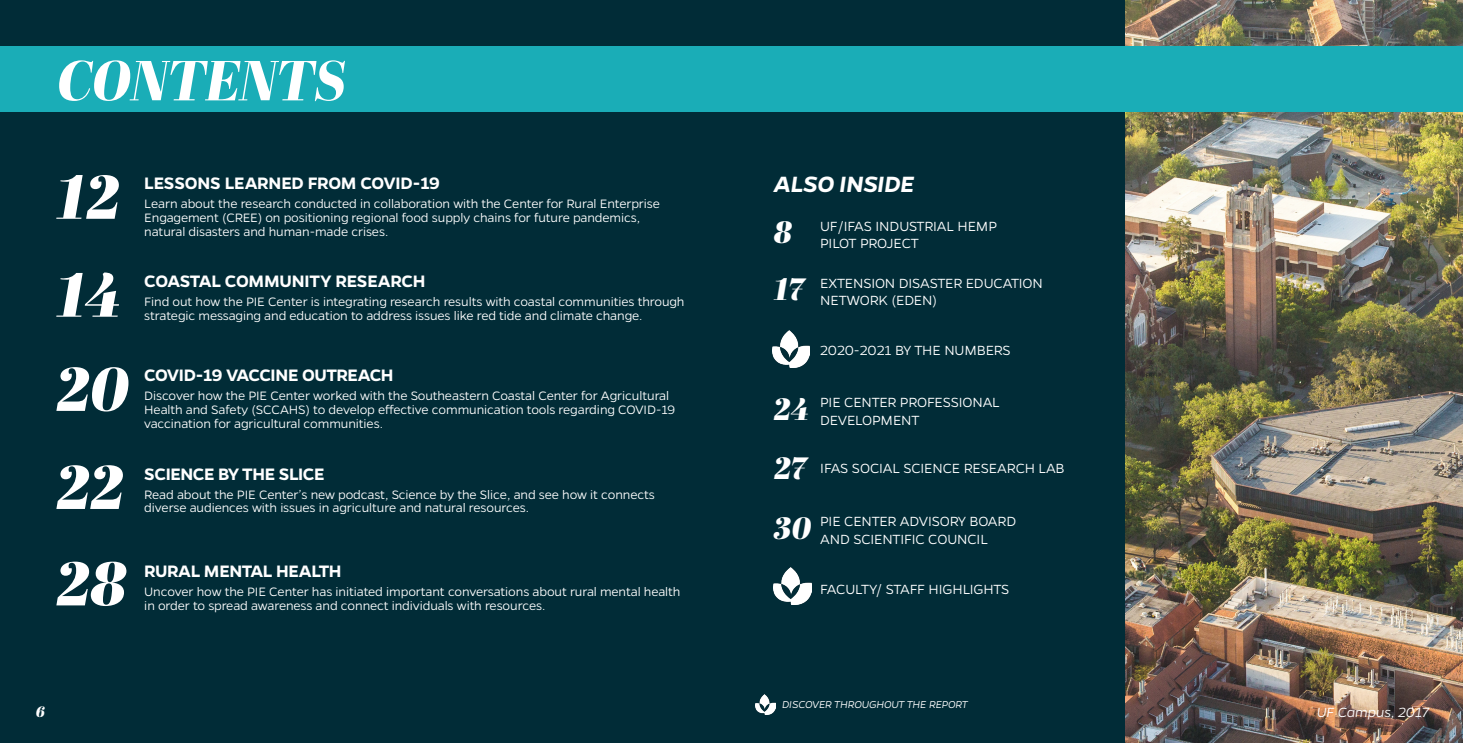
<style>
.page{position:relative;width:1463px;height:743px;background:#fff}
.page>*{position:absolute;margin:0;border:0;box-sizing:border-box;transform-origin:0 0}
.t1{font:italic 61.5px "Abril Fatface";color:#fff}
.t2{font:italic 56.25px "Abril Fatface";color:#fff}
.t3{font:italic 30.75px "Abril Fatface";letter-spacing:-.02em;color:#fff}
.t4{font:italic 600 25px "Gentona";letter-spacing:-.015em;color:#fff}
.t5{font:600 18.75px "Gentona";letter-spacing:-.02em;color:#fff}
.t6{font:300 15px/17.5px "Gentona";letter-spacing:-.015em;color:#fff}
.t7{font:italic 300 15px "Gentona";letter-spacing:-.005em;color:#fff}
.t8{font:italic 15px "Abril Fatface";color:#fff}
.t9{font:300 13.75px/13.8px "Gentona";letter-spacing:-.01em;color:#fff}
.t10{font:italic 300 11.25px "Gentona";letter-spacing:-.015em;color:#fff}
</style>
<div class="page">
<div style="left:0;top:0;width:1462px;height:742px;background:#012c37"></div>
<img style="left:1125px;top:0;width:337px;height:742px">
<div style="left:0;top:47px;width:1462px;height:65px;background:#1aadb7"></div>
<img style="left:772px;top:331px;width:38px;height:36px">
<img style="left:774px;top:568px;width:37px;height:36px">
<img style="left:755px;top:694px;width:20px;height:20px">
<p class="t2" style="left:57px;top:40px;width:290px">CONTENTS</p>
<p class="t1" style="left:56px;top:153px;width:65px">12</p>
<p class="t1" style="left:56px;top:251px;width:66px">14</p>
<p class="t1" style="left:56px;top:345px;width:74px">20</p>
<p class="t1" style="left:56px;top:443px;width:69px">22</p>
<p class="t1" style="left:56px;top:539px;width:71px">28</p>
<p class="t5" style="left:144px;top:173px;width:297px">LESSONS LEARNED FROM COVID-19</p>
<p class="t4" style="left:774px;top:170px;width:142px">ALSO INSIDE</p>
<p class="t3" style="left:774px;top:210px;width:20px">8</p>
<p class="t6" style="left:820px;top:217px;width:178px">UF/IFAS INDUSTRIAL HEMP</p>
<p class="t9" style="left:144px;top:197px;width:517px">Learn about the research conducted in collaboration with the Center for Rural Enterprise<br>Engagement (CREE) on positioning regional food supply chains for future pandemics,</p>
<p class="t9" style="left:144px;top:224px;width:245px">natural disasters and human-made crises.</p>
<p class="t5" style="left:144px;top:270px;width:283px">COASTAL COMMUNITY RESEARCH</p>
<p class="t9" style="left:144px;top:295px;width:542px">Find out how the PIE Center is integrating research results with coastal communities through strategic messaging and education to address issues like red tide and climate change.</p>
<p class="t6" style="left:820px;top:234px;width:100px">PILOT PROJECT</p>
<p class="t3" style="left:774px;top:267px;width:32px">17</p>
<p class="t6" style="left:820px;top:274px;width:224px">EXTENSION DISASTER EDUCATION<br>NETWORK (EDEN)</p>
<p class="t5" style="left:144px;top:365px;width:251px">COVID-19 VACCINE OUTREACH</p>
<p class="t9" style="left:144px;top:389px;width:532px">Discover how the PIE Center worked with the Southeastern Coastal Center for Agricultural<br>Health and Safety (SCCAHS) to develop effective communication tools regarding COVID-19 vaccination for agricultural communities.</p>
<p class="t5" style="left:144px;top:463px;width:182px">SCIENCE BY THE SLICE</p>
<p class="t9" style="left:144px;top:487px;width:512px">Read about the PIE Center’s new podcast, Science by the Slice, and see how it connects diverse audiences with issues in agriculture and natural resources.</p>
<p class="t5" style="left:144px;top:560px;width:199px">RURAL MENTAL HEALTH</p>
<p class="t9" style="left:144px;top:585px;width:537px">Uncover how the PIE Center has initiated important conversations about rural mental health in order to spread awareness and connect individuals with resources.</p>
<p class="t6" style="left:820px;top:341px;width:192px">2020-2021 BY THE NUMBERS</p>
<p class="t3" style="left:774px;top:386px;width:37px">24</p>
<p class="t6" style="left:820px;top:393px;width:181px">PIE CENTER PROFESSIONAL<br>DEVELOPMENT</p>
<p class="t3" style="left:774px;top:446px;width:35px">27</p>
<p class="t6" style="left:820px;top:459px;width:246px">IFAS SOCIAL SCIENCE RESEARCH LAB</p>
<p class="t3" style="left:774px;top:505px;width:39px">30</p>
<p class="t6" style="left:820px;top:512px;width:197px">PIE CENTER ADVISORY BOARD</p>
<p class="t6" style="left:820px;top:530px;width:169px">AND SCIENTIFIC COUNCIL</p>
<p class="t6" style="left:820px;top:580px;width:191px">FACULTY/ STAFF HIGHLIGHTS</p>
<p class="t10" style="left:782px;top:698px;width:187px">DISCOVER THROUGHOUT THE REPORT</p>
<p class="t8" style="left:36px;top:701px;width:11px">6</p>
<p class="t7" style="left:1316px;top:704px;width:114px">UF Campus, 2017</p>
</div>
